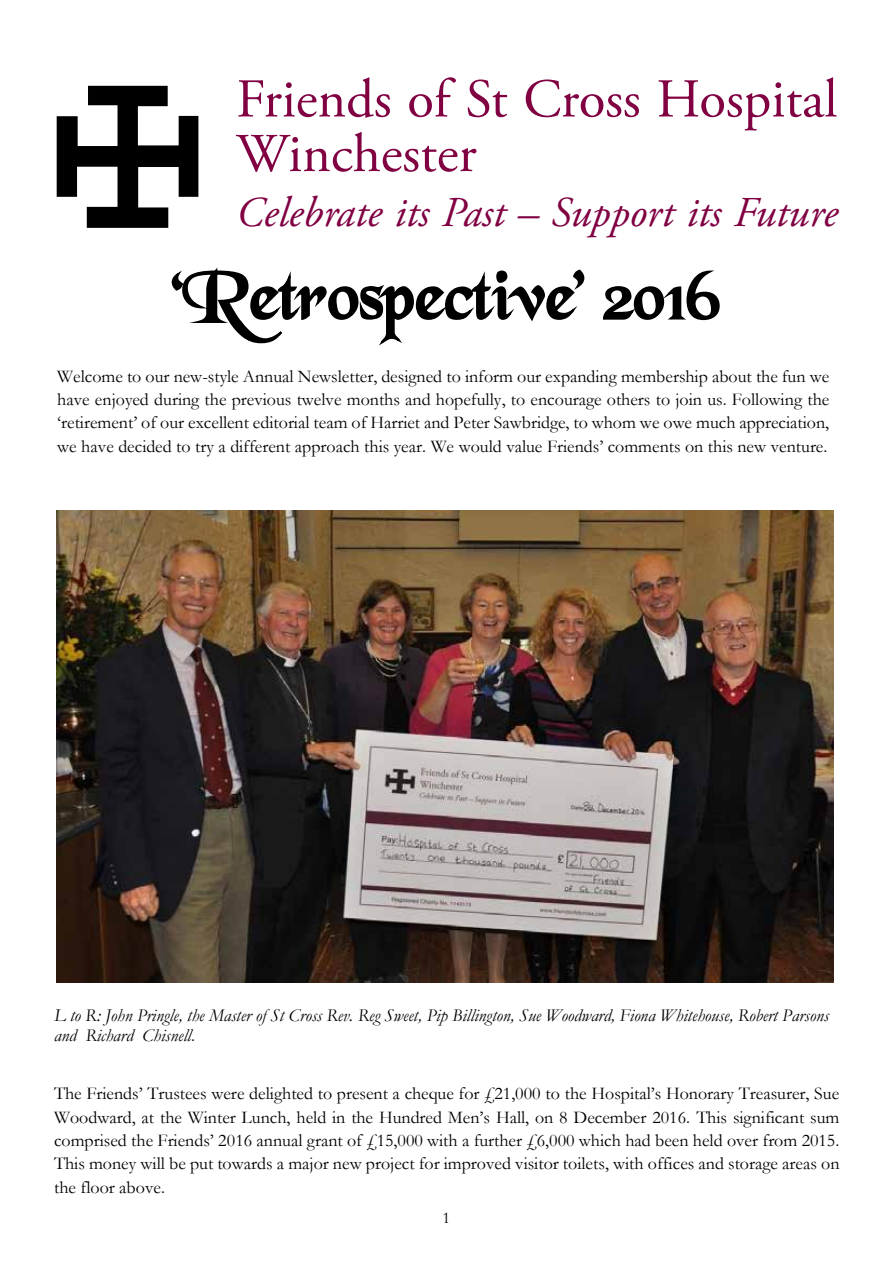
<style>
.page{position:relative;width:893px;height:1263px;background:#fff}
.page>*{position:absolute;margin:0;border:0;box-sizing:border-box;transform-origin:0 0}
.t1{font:72px "Black Chancery";color:#000}
.t2{font:54.6px/54.6px "Adobe Garamond Pro";color:#800042}
.t3{font:italic 42.45px "Adobe Garamond Pro";color:#800042}
.t4{font:18px/23.2px "Garamond";color:#000;text-align:justify}
.t5{font:italic 18px/20.1px "Garamond";color:#000}
.t6{font:16.5px "Garamond";color:#000}
.s1{font-style:normal}
</style>
<div class="page">
<svg style="left:171px;top:267px;width:414px;height:79px"></svg>
<svg style="left:603px;top:270px;width:117px;height:51px"></svg>
<img style="left:56px;top:511px;width:777px;height:472px">
<svg style="left:57px;top:86px;width:141px;height:142px"></svg>
<h2 class="t2" style="left:236px;top:74px;width:603px">Friends of St Cross Hospital<br>Winchester</h2>
<h3 class="t3" style="left:236px;top:187px;width:603px">Celebrate its Past – Support its Future</h3>
<h1 class="t1" style="left:173px;top:258px;width:549px">‘Retrospective’ 2016</h1>
<p class="t4" style="left:57px;top:364px;width:774px">Welcome to our new-style Annual Newsletter, designed to inform our expanding membership about the fun we have enjoyed during the previous twelve months and hopefully, to encourage others to join us. Following the ‘retirement’ of our excellent editorial team of Harriet and Peter Sawbridge, to whom we owe much appreciation, we have decided to try a different approach this year. We would value Friends’ comments on this new venture.</p>
<p class="t5" style="left:54px;top:1004px;width:777px">L to R: John Pringle, the Master of St Cross Rev. Reg Sweet, Pip Billington, Sue Woodward, Fiona Whitehouse, Robert Parsons and Richard Chisnell<span class="s1">.</span></p>
<p class="t4" style="left:54px;top:1082px;width:787px">The Friends’ Trustees were delighted to present a cheque for £21,000 to the Hospital’s Honorary Treasurer, Sue Woodward, at the Winter Lunch, held in the Hundred Men’s Hall, on 8 December 2016. This significant sum comprised the Friends’ 2016 annual grant of £15,000 with a further £6,000 which had been held over from 2015.<br>This money will be put towards a major new project for improved visitor toilets, with offices and storage areas on the floor above.</p>
<p class="t6" style="left:443px;top:1208px;width:9px">1</p>
</div>
